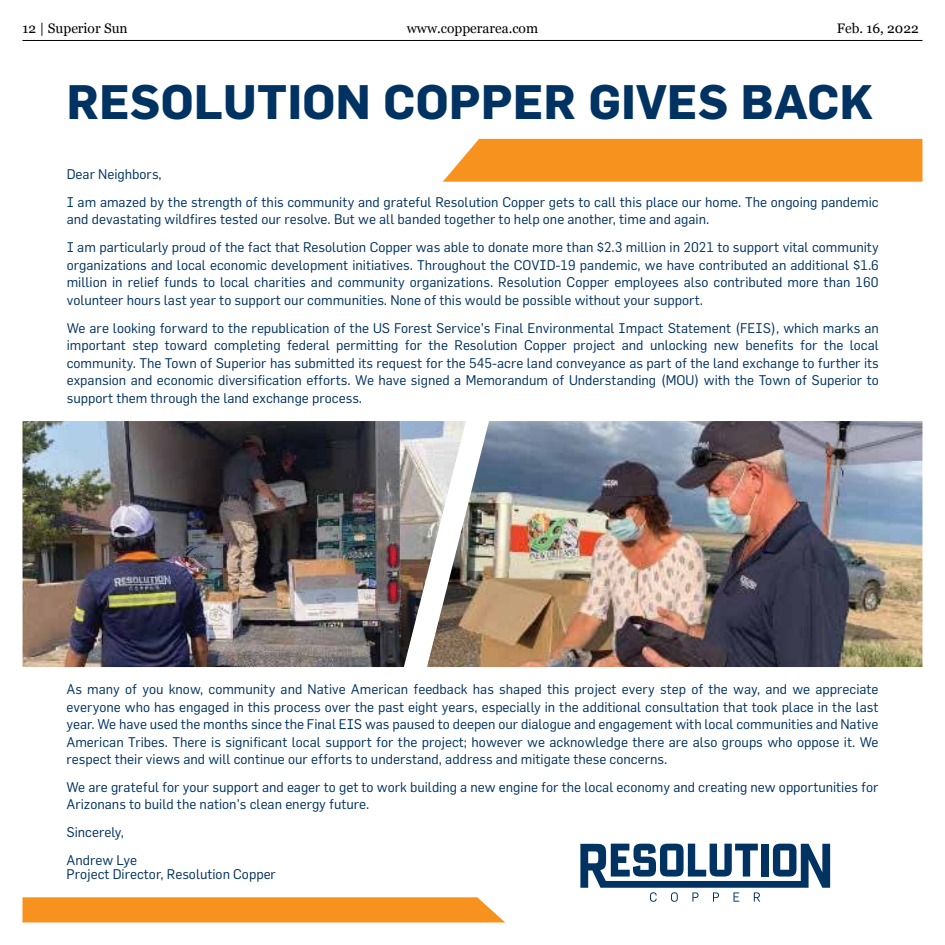
<style>
.page{position:relative;width:945px;height:945px;background:#fff}
.page>*{position:absolute;margin:0;border:0;box-sizing:border-box;transform-origin:0 0}
.t1{font:700 47.5px "Flama";letter-spacing:.01em;color:#003262}
.t2{font:13.75px/17.5px "Flama";color:#003262}
.t3{font:13.75px "Georgia";color:#000}
</style>
<div class="page">
<hr style="left:22px;top:40px;width:900px;height:1px;background:#000">
<div style="left:443px;top:139px;width:479px;height:43px;background:#f7921e"></div>
<svg style="left:580px;top:844px;width:250px;height:58px"></svg>
<img style="left:22px;top:421px;width:405px;height:246px">
<img style="left:427px;top:421px;width:495px;height:246px">
<svg style="left:22px;top:897px;width:483px;height:26px;background:#f7982b"></svg>
<p class="t3" style="left:22px;top:18px;width:107px">12 | Superior Sun</p>
<p class="t3" style="left:407px;top:18px;width:133px">www.copperarea.com</p>
<p class="t3" style="left:837px;top:18px;width:83px">Feb. 16, 2022</p>
<h1 class="t1" style="left:67px;top:73px;width:808px">RESOLUTION COPPER GIVES BACK</h1>
<p class="t2" style="left:67px;top:160px;width:814px;line-height:27.8px">Dear Neighbors,<br>I am amazed by the strength of this community and grateful Resolution Copper gets to call this place our home. The ongoing pandemic</p>
<p class="t2" style="left:67px;top:205px;width:814px;line-height:27.8px">and devastating wildfires tested our resolve. But we all banded together to help one another, time and again.<br>I am particularly proud of the fact that Resolution Copper was able to donate more than $2.3 million in 2021 to support vital community</p>
<p class="t2" style="left:67px;top:256px;width:814px;text-align:justify">organizations and local economic development initiatives. Throughout the COVID-19 pandemic, we have contributed an additional $1.6 million in relief funds to local charities and community organizations. Resolution Copper employees also contributed more than 160 volunteer hours last year to support our communities. None of this would be possible without your support.</p>
<p class="t2" style="left:67px;top:319px;width:814px;text-align:justify">We are looking forward to the republication of the US Forest Service’s Final Environmental Impact Statement (FEIS), which marks an important step toward completing federal permitting for the Resolution Copper project and unlocking new benefits for the local community. The Town of Superior has submitted its request for the 545-acre land conveyance as part of the land exchange to further its expansion and economic diversification efforts. We have signed a Memorandum of Understanding (MOU) with the Town of Superior to support them through the land exchange process.</p>
<p class="t2" style="left:66px;top:680px;width:814px;text-align:justify">As many of you know, community and Native American feedback has shaped this project every step of the way, and we appreciate everyone who has engaged in this process over the past eight years, especially in the additional consultation that took place in the last year. We have used the months since the Final EIS was paused to deepen our dialogue and engagement with local communities and Native American Tribes. There is significant local support for the project; however we acknowledge there are also groups who oppose it. We respect their views and will continue our efforts to understand, address and mitigate these concerns.</p>
<p class="t2" style="left:66px;top:778px;width:814px">We are grateful for your support and eager to get to work building a new engine for the local economy and creating new opportunities for<br>Arizonans to build the nation’s clean energy future.</p>
<p class="t2" style="left:66px;top:818px;width:72px;line-height:27.8px">Sincerely,<br>Andrew Lye</p>
<p class="t2" style="left:66px;top:865px;width:211px">Project Director, Resolution Copper</p>
</div>
